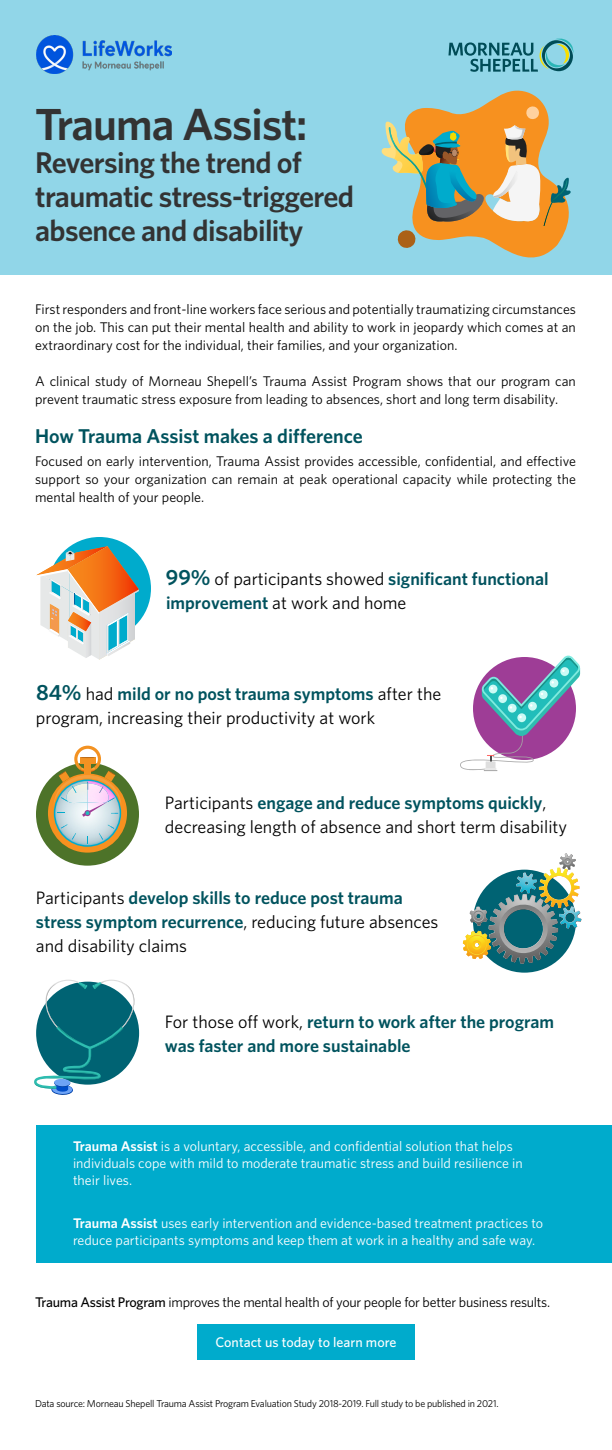
<style>
.page{position:relative;width:612px;height:1450px;background:#fff}
.page>*{position:absolute;margin:0;border:0;box-sizing:border-box;transform-origin:0 0}
.t1{font:600 45px "Whitney";letter-spacing:-.02em;color:#333}
.t2{font:600 30px/33.7px "Whitney";letter-spacing:-.02em;color:#333}
.t3{font:600 20px "Whitney";color:#00535e}
.t4{font:18px/24px "Whitney";color:#000}
.t5{font:600 18px/24px "Whitney";color:#00535e}
.t6{font:14px/18px "Whitney";color:#000;text-align:justify}
.t7{font:14px/17px "Whitney";color:#fff}
.t8{font:14px "Whitney";letter-spacing:-.02em;color:#000}
.t9{font:500 14px "Whitney";color:#fff}
.t10{font:10px "Whitney";letter-spacing:-.02em;color:#000}
.s1{font-weight:600;font-size:22px;color:#00535e}
.s2{font-weight:600;color:#00525e}
.s3{font-weight:600;color:#00535e}
.s4{font-weight:400;color:#000}
.s5{font-weight:600}
.s6{font-weight:500}
</style>
<div class="page">
<div style="left:0;top:0;width:612px;height:275px;background:#91d6e8"></div>
<svg style="left:381px;top:90px;width:190px;height:168px"></svg>
<img style="left:506px;top:125px;width:19px;height:14px">
<div style="left:36px;top:1125px;width:576px;height:138px;background:#00abcc"></div>
<img style="left:36px;top:36px;width:136px;height:37px">
<svg style="left:448px;top:38px;width:126px;height:34px"></svg>
<div style="left:48px;top:537px;width:103px;height:103px;background:#00abcc;border-radius:50%"></div>
<div style="left:36px;top:763px;width:103px;height:103px;background:#4d7329;border-radius:50%"></div>
<div style="left:473px;top:870px;width:103px;height:103px;background:#006373;border-radius:50%"></div>
<svg style="left:36px;top:546px;width:103px;height:114px"></svg>
<div style="left:197px;top:1324px;width:218px;height:36px;background:#00abcc"></div>
<svg style="left:34px;top:980px;width:102px;height:115px"></svg>
<svg style="left:460px;top:656px;width:121px;height:115px"></svg>
<svg style="left:48px;top:774px;width:79px;height:79px"></svg>
<img style="left:55px;top:817px;width:65px;height:28px">
<svg style="left:61px;top:824px;width:15px;height:16px"></svg>
<svg style="left:99px;top:825px;width:15px;height:15px"></svg>
<svg style="left:54px;top:746px;width:67px;height:71px"></svg>
<svg style="left:463px;top:853px;width:118px;height:111px"></svg>
<h1 class="t1" style="left:35px;top:97px;width:274px">Trauma Assist:</h1>
<h2 class="t2" style="left:35px;top:145px;width:321px">Reversing the trend of traumatic stress-triggered absence and disability</h2>
<p class="t6" style="left:35px;top:300px;width:542px">First responders and front-line workers face serious and potentially traumatizing circumstances on the job. This can put their mental health and ability to work in jeopardy which comes at an extraordinary cost for the individual, their families, and your organization.</p>
<p class="t6" style="left:35px;top:372px;width:542px">A clinical study of Morneau Shepell’s Trauma Assist Program shows that our program can prevent traumatic stress exposure from leading to absences, short and long term disability.</p>
<h3 class="t3" style="left:35px;top:424px;width:329px">How Trauma Assist makes a difference</h3>
<p class="t6" style="left:35px;top:452px;width:542px">Focused on early intervention, Trauma Assist provides accessible, confidential, and effective support so your organization can remain at peak operational capacity while protecting the mental health of your people.</p>
<p class="t4" style="left:166px;top:566px;width:384px"><span class="s1">99%</span> of participants showed <span class="s2">significant functional improvement</span> at work and home</p>
<p class="t4" style="left:36px;top:681px;width:407px"><span class="s1">84%</span> had <span class="s3">mild or no post trauma symptoms</span> after the program, increasing their productivity at work</p>
<p class="t4" style="left:165px;top:791px;width:403px">Participants <span class="s3">engage and reduce symptoms quickly</span>, decreasing length of absence and short term disability</p>
<p class="t4" style="left:36px;top:886px;width:404px">Participants <span class="s3">develop skills to reduce post trauma stress symptom recurrence</span>, reducing future absences and disability claims</p>
<p class="t5" style="left:165px;top:1010px;width:391px"><span class="s4">For those off work,</span> return to work after the program was faster and more sustainable</p>
<p class="t7" style="left:73px;top:1137px;width:451px"><span class="s5">Trauma Assist</span> is a voluntary, accessible, and confidential solution that helps individuals cope with mild to moderate traumatic stress and build resilience in their lives.</p>
<p class="t7" style="left:73px;top:1214px;width:472px"><span class="s5">Trauma Assist</span> uses early intervention and evidence-based treatment practices to reduce participants symptoms and keep them at work in a healthy and safe way.</p>
<p class="t8" style="left:35px;top:1293px;width:517px"><span class="s6">Trauma Assist Program</span> improves the mental health of your people for better business results.</p>
<p class="t9" style="left:215px;top:1334px;width:183px">Contact us today to learn more</p>
<p class="t10" style="left:35px;top:1397px;width:465px">Data source: Morneau Shepell Trauma Assist Program Evaluation Study 2018-2019. Full study to be published in 2021.</p>
</div>
